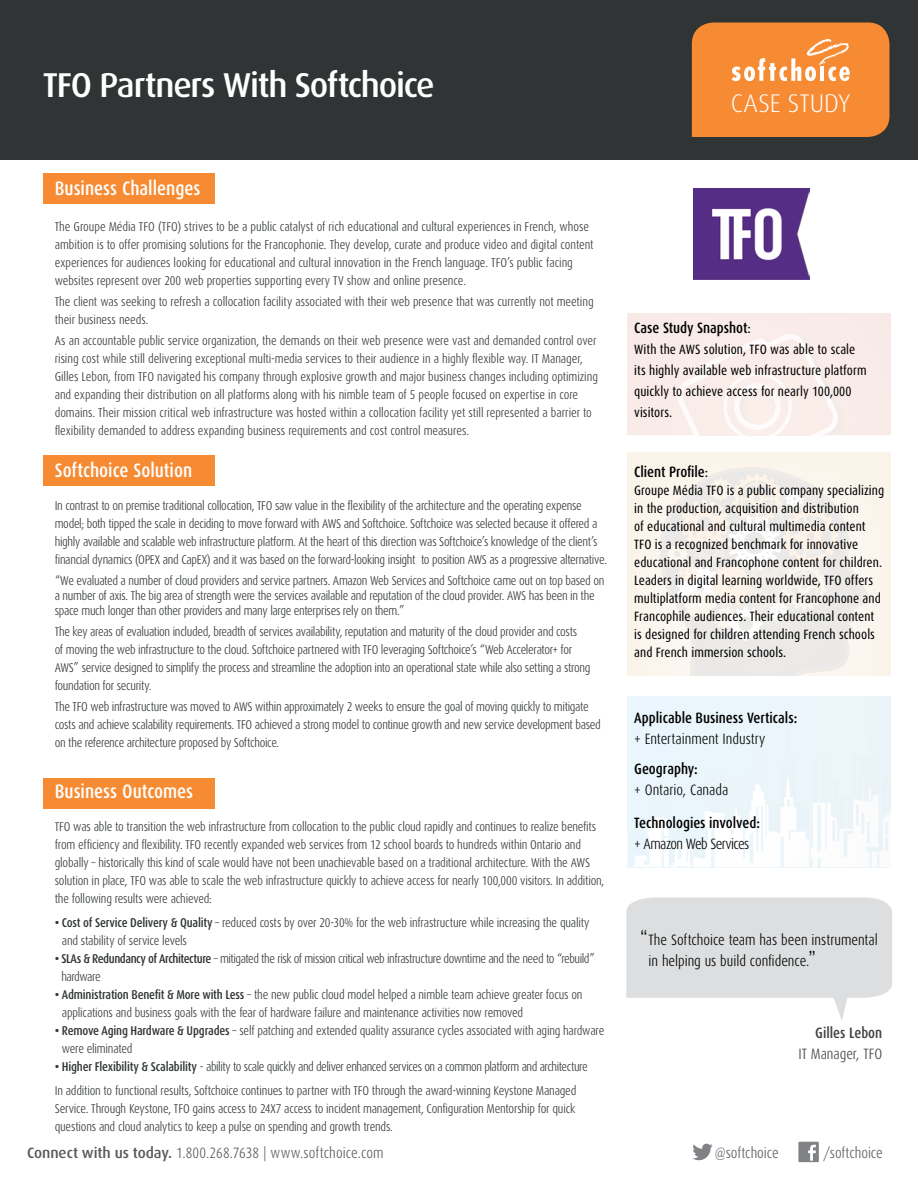
<style>
.page{position:relative;width:918px;height:1188px;background:#fff}
.page>*{position:absolute;margin:0;border:0;box-sizing:border-box;transform-origin:0 0}
.t1{font:500 34.5px "Dax";letter-spacing:-.035em;color:#fff}
.t2{font:300 25.5px "Dax";color:#fff}
.t3{font:500 19.5px "Dax Condensed";color:#fff}
.t4{font:300 15px/21px "Dax Condensed";letter-spacing:-.005em;color:#000}
.t5{font:500 15px "Dax Condensed";color:#000}
.t6{font:300 15px "Dax Condensed";color:#58595b}
.t7{font:300 15px "Dax Condensed";letter-spacing:-.045em;color:#000}
.t8{font:300 15px "Dax Condensed";color:#414042}
.t9{font:500 15px "Dax Condensed";color:#414042}
.t10{font:13.5px/18px "Dax Condensed";letter-spacing:.005em;color:#000}
.t11{font:300 12.75px/18px "Dax Condensed";letter-spacing:-.02em;color:#303434}
.s1{font-weight:500}
.s2{font-weight:400}
.s3{font-family:"Helvetica";font-size:21px}
.s4{font-family:"Dax";font-weight:500}
</style>
<div class="page">
<div style="left:43px;top:173px;width:171px;height:31px;background:#f68b33"></div>
<div style="left:43px;top:455px;width:171px;height:31px;background:#f68b33"></div>
<div style="left:43px;top:778px;width:171px;height:30px;background:#f68b33"></div>
<div style="left:0;top:0;width:918px;height:160px;background:#303434"></div>
<svg style="left:692px;top:1144px;width:21px;height:16px"></svg>
<div style="left:798px;top:1142px;width:21px;height:20px;background:#808285"></div>
<svg style="left:808px;top:1145px;width:8px;height:16px"></svg>
<svg style="left:692px;top:22px;width:198px;height:115px;background:#f28f3d"></svg>
<svg style="left:627px;top:313px;width:264px;height:123px;background:#f9edea"></svg>
<div style="left:627px;top:453px;width:264px;height:223px;background:#fbf4eb"></div>
<svg style="left:660px;top:469px;width:208px;height:207px"></svg>
<div style="left:627px;top:697px;width:264px;height:170px;background:#eaf6fb"></div>
<svg style="left:633px;top:779px;width:258px;height:88px"></svg>
<svg style="left:626px;top:897px;width:266px;height:124px"></svg>
<img style="left:694px;top:188px;width:115px;height:92px">
<h1 class="t1" style="left:43px;top:66px;width:393px">TFO Partners With Softchoice</h1>
<h3 class="t3" style="left:55px;top:178px;width:147px">Business Challenges</h3>
<p class="t11" style="left:55px;top:218px;width:540px">The Groupe Média TFO (TFO) strives to be a public catalyst of rich educational and cultural experiences in French, whose ambition is to offer promising solutions for the Francophonie. They develop, curate and produce video and digital content experiences for audiences looking for educational and cultural innovation in the French language. TFO’s public facing websites represent over 200 web properties supporting every TV show and online presence.</p>
<p class="t11" style="left:55px;top:293px;width:540px">The client was seeking to refresh a collocation facility associated with their web presence that was currently not meeting their business needs.</p>
<p class="t11" style="left:55px;top:332px;width:545px">As an accountable public service organization, the demands on their web presence were vast and demanded control over rising cost while still delivering exceptional multi-media services to their audience in a highly flexible way. IT Manager, Gilles Lebon, from TFO navigated his company through explosive growth and major business changes including optimizing and expanding their distribution on all platforms along with his nimble team of 5 people focused on expertise in core domains. Their mission critical web infrastructure was hosted within a collocation facility yet still represented a barrier to flexibility demanded to address expanding business requirements and cost control measures.</p>
<h3 class="t3" style="left:55px;top:460px;width:139px">Softchoice Solution</h3>
<p class="t11" style="left:55px;top:497px;width:554px">In contrast to on premise traditional collocation, TFO saw value in the flexibility of the architecture and the operating expense model; both tipped the scale in deciding to move forward with AWS and Softchoice. Softchoice was selected because it offered a highly available and scalable web infrastructure platform. At the heart of this direction was Softchoice’s knowledge of the client’s financial dynamics (OPEX and CapEX) and it was based on the forward-looking insight to position AWS as a progressive alternative.</p>
<p class="t11" style="left:55px;top:573px;width:551px;line-height:15px">“We evaluated a number of cloud providers and service partners. Amazon Web Services and Softchoice came out on top based on a number of axis. The big area of strength were the services available and reputation of the cloud provider. AWS has been in the space much longer than other providers and many large enterprises rely on them.”</p>
<p class="t11" style="left:55px;top:623px;width:537px">The key areas of evaluation included, breadth of services availability, reputation and maturity of the cloud provider and costs<br>of moving the web infrastructure to the cloud. Softchoice partnered with TFO leveraging Softchoice’s “Web Accelerator+ for AWS” service designed to simplify the process and streamline the adoption into an operational state while also setting a strong foundation for security.</p>
<p class="t11" style="left:55px;top:698px;width:548px">The TFO web infrastructure was moved to AWS within approximately 2 weeks to ensure the goal of moving quickly to mitigate costs and achieve scalability requirements. TFO achieved a strong model to continue growth and new service development based on the reference architecture proposed by Softchoice.</p>
<h3 class="t3" style="left:55px;top:781px;width:140px">Business Outcomes</h3>
<p class="t11" style="left:55px;top:818px;width:551px">TFO was able to transition the web infrastructure from collocation to the public cloud rapidly and continues to realize benefits from efficiency and flexibility. TFO recently expanded web services from 12 school boards to hundreds within Ontario and globally – historically this kind of scale would have not been unachievable based on a traditional architecture. With the AWS solution in place, TFO was able to scale the web infrastructure quickly to achieve access for nearly 100,000 visitors. In addition, the following results were achieved:</p>
<p class="t11" style="left:62px;top:914px;width:529px;text-indent:-7px"><span class="s1">• Cost of Service Delivery &amp; Quality</span> – reduced costs by over 20-30% for the web infrastructure while increasing the quality and stability of service levels</p>
<p class="t11" style="left:61px;top:950px;width:535px;text-indent:-7px"><span class="s1">• SLAs &amp; Redundancy of Architecture</span> – mitigated the risk of mission critical web infrastructure downtime and the need to “rebuild” hardware</p>
<p class="t11" style="left:62px;top:986px;width:522px;text-indent:-7px"><span class="s1">• Administration Benefit &amp; More with Less</span> – the new public cloud model helped a nimble team achieve greater focus on applications and business goals with the fear of hardware failure and maintenance activities now removed</p>
<p class="t11" style="left:62px;top:1022px;width:544px;text-indent:-7px"><span class="s1">• Remove Aging Hardware &amp; Upgrades</span> – self patching and extended quality assurance cycles associated with aging hardware were eliminated</p>
<p class="t11" style="left:55px;top:1055px;width:535px;line-height:24px"><span class="s1">• Higher Flexibility &amp; Scalability</span> - ability to scale quickly and deliver enhanced services on a common platform and architecture<br>In addition to functional results, Softchoice continues to partner with TFO through the award-winning Keystone Managed</p>
<p class="t11" style="left:55px;top:1100px;width:522px">Service. Through Keystone, TFO gains access to 24X7 access to incident management, Configuration Mentorship for quick questions and cloud analytics to keep a pulse on spending and growth trends.</p>
<h2 class="t2" style="left:731px;top:90px;width:121px">CASE STUDY</h2>
<p class="t5" style="left:634px;top:320px;width:118px">Case Study Snapshot<span class="s2">:</span></p>
<p class="t10" style="left:634px;top:339px;width:234px;line-height:21px">With the AWS solution, TFO was able to scale its highly available web infrastructure platform quickly to achieve access for nearly 100,000 visitors.</p>
<p class="t5" style="left:634px;top:464px;width:76px">Client Profile<span class="s2">:</span></p>
<p class="t10" style="left:634px;top:482px;width:252px">Groupe Média TFO is a public company specializing in the production, acquisition and distribution<br>of educational and cultural multimedia content TFO is a recognized benchmark for innovative educational and Francophone content for children.<br>Leaders in digital learning worldwide, TFO offers multiplatform media content for Francophone and Francophile audiences. Their educational content is designed for children attending French schools and French immersion schools.</p>
<p class="t5" style="left:634px;top:710px;width:165px">Applicable Business Verticals:</p>
<p class="t4" style="left:634px;top:729px;width:133px">+ Entertainment Industry</p>
<p class="t5" style="left:634px;top:761px;width:65px">Geography:</p>
<p class="t4" style="left:634px;top:780px;width:96px">+ Ontario, Canada</p>
<p class="t5" style="left:634px;top:815px;width:127px">Technologies involved:</p>
<p class="t7" style="left:634px;top:836px;width:117px">+ Amazon Web Services</p>
<p class="t4" style="left:649px;top:930px;width:231px;text-indent:-9px"><span class="s3">“</span>The Softchoice team has been instrumental in helping us build confidence.<span class="s3">”</span></p>
<p class="t9" style="left:815px;top:1025px;width:69px">Gilles Lebon</p>
<p class="t8" style="left:798px;top:1046px;width:85px">IT Manager, TFO</p>
<p class="t6" style="left:27px;top:1144px;width:358px"><span class="s4">Connect with us today.</span> 1.800.268.7638 | www.softchoice.com</p>
<p class="t6" style="left:715px;top:1144px;width:65px">@softchoice</p>
<p class="t6" style="left:823px;top:1144px;width:61px">/softchoice</p>
</div>
